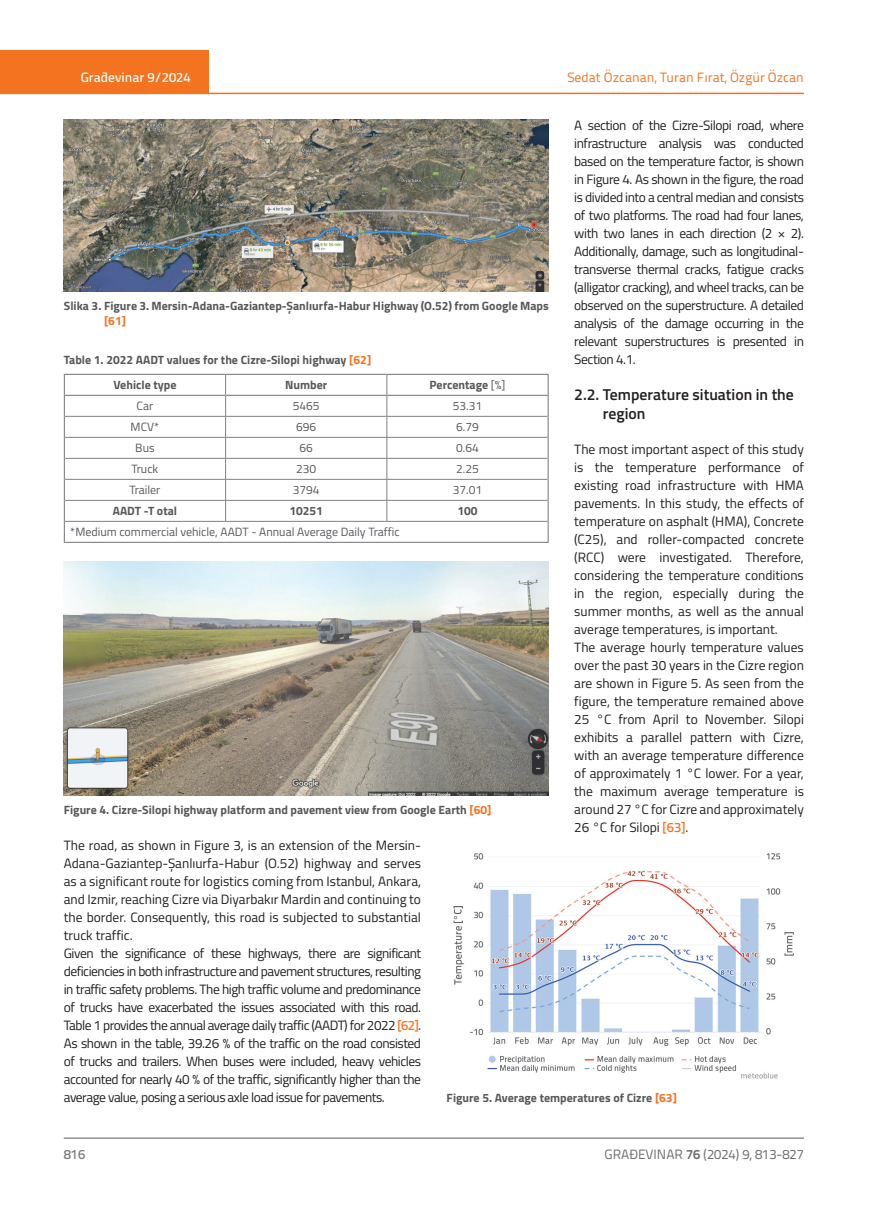
<style>
.page{position:relative;width:872px;height:1212px;background:#fff}
.page>*{position:absolute;margin:0;border:0;box-sizing:border-box;transform-origin:0 0}
.t1{font:600 15.75px/19.5px "Titillium";color:#231f20}
.t2{font:13.5px/18px "Titillium";color:#231f20;text-align:justify}
.t3{font:13.5px/18px "Titillium";letter-spacing:-.035em;color:#231f20}
.t4{font:13.5px "Titillium Text 22 L";color:#f47321}
.t5{font:13.5px "Titillium Text 22 L";color:#6c6d70}
.t6{font:500 13.5px "Titillium Text 22 L";color:#fff}
.t7{font:500 13.5px "Titillium Text 22 L";color:#787a7d}
.t8{font:700 12px "Titillium";color:#57585a}
.t9{font:12px "Titillium";color:#57585a}
.t10{font:700 12px "Titillium";color:#f47321}
.s1{color:#f47321}
.s2{font-weight:400}
.s3{font-family:"Titillium Text 22 L";font-weight:500;color:#f47321}
.s4{font-weight:700}
</style>
<div class="page">
<div style="left:0;top:50px;width:208px;height:44px;background:#f47321"></div>
<hr style="left:0;top:93px;width:804px;height:1px;background:#f47321">
<hr style="left:64px;top:1138px;width:740px;height:1px;background:#57585a">
<img style="left:64px;top:119px;width:485px;height:173px">
<hr style="left:65px;top:416px;width:161px;height:1px;background:#808285">
<hr style="left:226px;top:416px;width:161px;height:1px;background:#808285">
<hr style="left:387px;top:416px;width:160px;height:1px;background:#808285">
<hr style="left:65px;top:437px;width:161px;height:1px;background:#808285">
<hr style="left:226px;top:437px;width:161px;height:1px;background:#808285">
<hr style="left:387px;top:437px;width:160px;height:1px;background:#808285">
<hr style="left:65px;top:458px;width:161px;height:1px;background:#808285">
<hr style="left:226px;top:458px;width:161px;height:1px;background:#808285">
<hr style="left:387px;top:458px;width:160px;height:1px;background:#808285">
<hr style="left:65px;top:479px;width:161px;height:1px;background:#808285">
<hr style="left:226px;top:479px;width:161px;height:1px;background:#808285">
<hr style="left:387px;top:479px;width:160px;height:1px;background:#808285">
<hr style="left:65px;top:500px;width:161px;height:1px;background:#808285">
<hr style="left:226px;top:500px;width:161px;height:1px;background:#808285">
<svg style="left:225px;top:375px;width:1px;height:146px"></svg>
<hr style="left:387px;top:500px;width:160px;height:1px;background:#808285">
<svg style="left:386px;top:375px;width:1px;height:146px"></svg>
<hr style="left:65px;top:521px;width:161px;height:1px;background:#808285">
<hr style="left:226px;top:521px;width:161px;height:1px;background:#808285">
<hr style="left:387px;top:521px;width:160px;height:1px;background:#808285">
<hr style="left:547px;top:396px;width:2px;height:20px;background:#808285">
<hr style="left:547px;top:416px;width:2px;height:21px;background:#808285">
<hr style="left:547px;top:437px;width:2px;height:21px;background:#808285">
<hr style="left:547px;top:458px;width:2px;height:21px;background:#808285">
<hr style="left:547px;top:479px;width:2px;height:21px;background:#808285">
<hr style="left:547px;top:500px;width:2px;height:21px;background:#808285">
<hr style="left:547px;top:521px;width:2px;height:21px;background:#808285">
<hr style="left:64px;top:542px;width:162px;height:1px;background:#808285">
<hr style="left:226px;top:542px;width:161px;height:1px;background:#808285">
<hr style="left:387px;top:542px;width:162px;height:1px;background:#808285">
<hr style="left:64px;top:374px;width:162px;height:1px;background:#808285">
<svg style="left:64px;top:375px;width:1px;height:167px"></svg>
<hr style="left:226px;top:374px;width:161px;height:1px;background:#808285">
<hr style="left:387px;top:374px;width:162px;height:1px;background:#808285">
<hr style="left:547px;top:375px;width:2px;height:20px;background:#808285">
<hr style="left:64px;top:395px;width:162px;height:1px;background:#808285">
<hr style="left:226px;top:395px;width:161px;height:1px;background:#808285">
<hr style="left:387px;top:395px;width:162px;height:1px;background:#808285">
<img style="left:64px;top:562px;width:485px;height:234px">
<img style="left:453px;top:853px;width:341px;height:226px">
<p class="t6" style="left:81px;top:67px;width:111px">Građevinar 9/2024</p>
<p class="t8" style="left:64px;top:296px;width:486px">Slika 3. Figure 3. Mersin-Adana-Gaziantep-Şanlıurfa-Habur Highway (O.52) from Google Maps</p>
<p class="t10" style="left:104px;top:311px;width:23px">[61]</p>
<p class="t8" style="left:64px;top:350px;width:309px">Table 1. 2022 AADT values for the Cizre-Silopi highway <span class="s1">[62]</span></p>
<p class="t8" style="left:113px;top:376px;width:65px">Vehicle type</p>
<p class="t8" style="left:285px;top:376px;width:44px">Number</p>
<p class="t8" style="left:429px;top:376px;width:77px">Percentage <span class="s2">[%]</span></p>
<p class="t9" style="left:137px;top:397px;width:18px">Car</p>
<p class="t9" style="left:293px;top:397px;width:28px">5465</p>
<p class="t9" style="left:453px;top:397px;width:31px">53.31</p>
<p class="t9" style="left:131px;top:418px;width:30px">MCV*</p>
<p class="t9" style="left:296px;top:418px;width:22px">696</p>
<p class="t9" style="left:456px;top:418px;width:24px">6.79</p>
<p class="t9" style="left:135px;top:439px;width:21px">Bus</p>
<p class="t9" style="left:299px;top:439px;width:15px">66</p>
<p class="t9" style="left:456px;top:439px;width:24px">0.64</p>
<p class="t9" style="left:132px;top:460px;width:28px">Truck</p>
<p class="t9" style="left:296px;top:460px;width:22px">230</p>
<p class="t9" style="left:456px;top:460px;width:24px">2.25</p>
<p class="t9" style="left:129px;top:481px;width:33px">Trailer</p>
<p class="t9" style="left:293px;top:481px;width:28px">3794</p>
<p class="t9" style="left:453px;top:481px;width:31px">37.01</p>
<p class="t8" style="left:113px;top:502px;width:66px">AADT -T otal</p>
<p class="t8" style="left:289px;top:502px;width:35px">10251</p>
<p class="t8" style="left:457px;top:502px;width:22px">100</p>
<p class="t9" style="left:70px;top:523px;width:331px">*Medium commercial vehicle, AADT - Annual Average Daily Traffic</p>
<p class="t8" style="left:64px;top:801px;width:429px">Figure 4. Cizre-Silopi highway platform and pavement view from Google Earth <span class="s1">[60]</span></p>
<p class="t4" style="left:567px;top:68px;width:238px">Sedat Özcanan, Turan Fırat, Özgür Özcan</p>
<p class="t2" style="left:574px;top:115px;width:231px">A section of the Cizre-Silopi road, where infrastructure analysis was conducted based on the temperature factor, is shown in Figure 4. As shown in the figure, the road is divided into a central median and consists of two platforms. The road had four lanes, with two lanes in each direction (2 × 2).<br>Additionally, damage, such as longitudinal&shy;transverse thermal cracks, fatigue cracks (alligator cracking), and wheel tracks, can be observed on the superstructure. A detailed analysis of the damage occurring in the relevant superstructures is presented in Section 4.1.</p>
<p class="t1" style="left:603px;top:384px;width:192px;text-indent:-29px">2.2. Temperature situation in the region</p>
<p class="t2" style="left:574px;top:439px;width:231px;text-align:left">The most important aspect of this study is the temperature performance of existing road infrastructure with HMA pavements. In this study, the effects of temperature on asphalt (HMA), Concrete (C25), and roller-compacted concrete (RCC) were investigated. Therefore, considering the temperature conditions in the region, especially during the summer months, as well as the annual average temperatures, is important.<br>The average hourly temperature values over the past 30 years in the Cizre region are shown in Figure 5. As seen from the figure, the temperature remained above 25 °C from April to November. Silopi exhibits a parallel pattern with Cizre, with an average temperature difference of approximately 1 °C lower. For a year, the maximum average temperature is around 27 °C for Cizre and approximately 26 °C for Silopi <span class="s3">[63]</span>.</p>
<p class="t3" style="left:64px;top:836px;width:359px">The road, as shown in Figure 3, is an extension of the Mersin-Adana-Gaziantep-Şanlıurfa-Habur (O.52) highway and serves as a significant route for logistics coming from Istanbul, Ankara, and Izmir, reaching Cizre via Diyarbakır Mardin and continuing to the border. Consequently, this road is subjected to substantial truck traffic.<br>Given the significance of these highways, there are significant deficiencies in both infrastructure and pavement structures, resulting in traffic safety problems. The high traffic volume and predominance of trucks have exacerbated the issues associated with this road.<br>Table 1 provides the annual average daily traffic (AADT) for 2022 <span class="s3">[62]</span>.<br>As shown in the table, 39.26 % of the traffic on the road consisted of trucks and trailers. When buses were included, heavy vehicles accounted for nearly 40 % of the traffic, significantly higher than the average value, posing a serious axle load issue for pavements.</p>
<p class="t8" style="left:446px;top:1089px;width:232px">Figure 5. Average temperatures of Cizre <span class="s1">[63]</span></p>
<p class="t7" style="left:64px;top:1144px;width:23px">816</p>
<p class="t5" style="left:604px;top:1144px;width:201px">GRAĐEVINAR <span class="s4">76</span> (2024) 9, 813-827</p>
</div>
